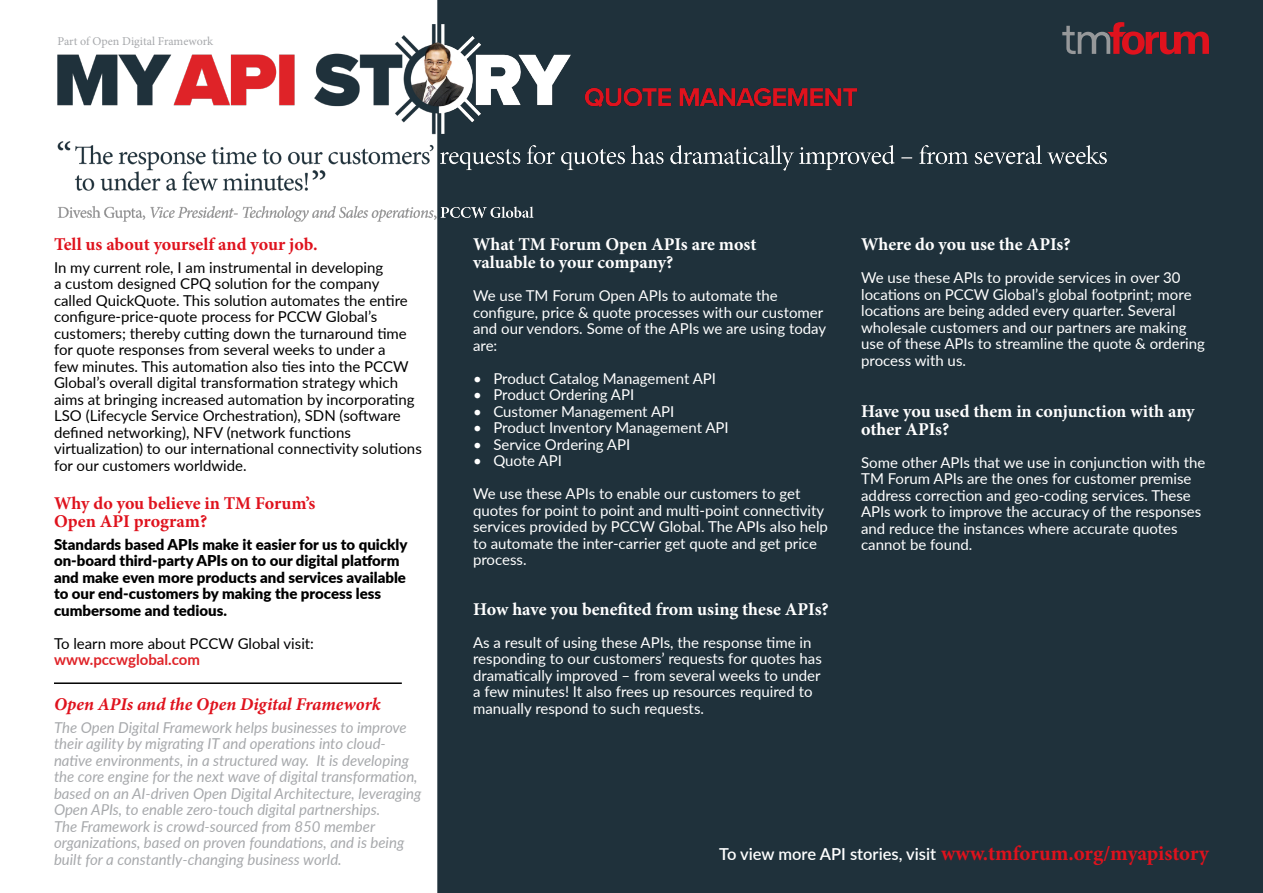
<style>
.page{position:relative;width:1263px;height:893px;background:#fff}
.page>*{position:absolute;margin:0;border:0;box-sizing:border-box;transform-origin:0 0}
.t1{font:700 18px/18px "Minion Pro";letter-spacing:-.005em;color:#fff}
.t2{font:700 18px/18px "Minion Pro";letter-spacing:-.005em;color:#df121d}
.t3{font:italic 700 18px "Minion Pro";letter-spacing:-.005em;color:#df121d}
.t4{font:600 16.5px "Lato";color:#fff}
.t5{font:15px/16.5px "Lato";color:#fff}
.t6{font:15px/16.5px "Lato";color:#000}
.t7{font:italic 15px/16.5px "Lato";color:#a7a9ac}
.t8{font:900 15px/16.5px "Lato";color:#000}
.t9{font:700 15px "Lato";color:#df2328}
.t10{font:12px "Minion Pro";color:#a7a9ac}
.s1{font-family:"Minion Pro";font-weight:700;font-size:21px;color:#df121d}
</style>
<div class="page">
<div style="left:437px;top:0;width:826px;height:893px;background:#1f313b"></div>
<img style="left:57px;top:0;width:1084px;height:276px">
<svg style="left:1062px;top:22px;width:147px;height:33px;background:#61313b"></svg>
<hr style="left:54px;top:682px;width:348px;height:2px;background:#000">
<p class="t10" style="left:58px;top:33px;width:157px">Part of Open Digital Framework</p>
<p class="t2" style="left:54px;top:235px;width:265px">Tell us about yourself and your job.</p>
<p class="t6" style="left:54px;top:259px;width:369px">In my current role, I am instrumental in developing<br>a custom designed CPQ solution for the company<br>called QuickQuote. This solution automates the entire configure-price-quote process for PCCW Global’s customers; thereby cutting down the turnaround time for quote responses from several weeks to under a<br>few minutes. This automation also ties into the PCCW Global’s overall digital transformation strategy which aims at bringing increased automation by incorporating LSO (Lifecycle Service Orchestration), SDN (software defined networking), NFV (network functions virtualization) to our international connectivity solutions for our customers worldwide.</p>
<p class="t2" style="left:54px;top:494px;width:263px">Why do you believe in TM Forum’s<br>Open API program?</p>
<p class="t8" style="left:54px;top:535px;width:355px">Standards based APIs make it easier for us to quickly on-board third-party APIs on to our digital platform and make even more products and services available to our end-customers by making the process less cumbersome and tedious.</p>
<p class="t6" style="left:54px;top:634px;width:262px">To learn more about PCCW Global visit:</p>
<p class="t9" style="left:54px;top:649px;width:148px">www.pccwglobal.com</p>
<p class="t3" style="left:54px;top:691px;width:328px">Open APIs and the Open Digital Framework</p>
<p class="t7" style="left:54px;top:718px;width:369px">The Open Digital Framework helps businesses to improve their agility by migrating IT and operations into cloud&shy;native environments, in a structured way. It is developing the core engine for the next wave of digital transformation, based on an AI-driven Open Digital Architecture, leveraging Open APIs, to enable zero-touch digital partnerships.<br>The Framework is crowd-sourced from 850 member organizations, based on proven foundations, and is being built for a constantly-changing business world.</p>
<p class="t1" style="left:473px;top:235px;width:285px">What TM Forum Open APIs are most valuable to your company?</p>
<p class="t5" style="left:473px;top:287px;width:355px">We use TM Forum Open APIs to automate the configure, price &amp; quote processes with our customer and our vendors. Some of the APIs we are using today are:</p>
<p class="t5" style="left:473px;top:369px;width:244px">• Product Catalog Management API</p>
<p class="t5" style="left:473px;top:386px;width:163px">• Product Ordering API</p>
<p class="t5" style="left:473px;top:402px;width:203px">• Customer Management API</p>
<p class="t5" style="left:473px;top:419px;width:257px">• Product Inventory Management API</p>
<p class="t5" style="left:473px;top:435px;width:159px">• Service Ordering API</p>
<p class="t5" style="left:473px;top:452px;width:90px">• Quote API</p>
<p class="t5" style="left:473px;top:485px;width:356px">We use these APIs to enable our customers to get quotes for point to point and multi-point connectivity services provided by PCCW Global. The APIs also help to automate the inter-carrier get quote and get price process.</p>
<p class="t1" style="left:473px;top:600px;width:357px">How have you benefited from using these APIs?</p>
<p class="t5" style="left:473px;top:633px;width:350px">As a result of using these APIs, the response time in responding to our customers’ requests for quotes has dramatically improved – from several weeks to under a few minutes! It also frees up resources required to manually respond to such requests.</p>
<p class="t1" style="left:861px;top:235px;width:211px">Where do you use the APIs?</p>
<p class="t5" style="left:861px;top:269px;width:345px">We use these APIs to provide services in over 30 locations on PCCW Global’s global footprint; more locations are being added every quarter. Several wholesale customers and our partners are making use of these APIs to streamline the quote &amp; ordering process with us.</p>
<p class="t1" style="left:861px;top:402px;width:335px">Have you used them in conjunction with any other APIs?</p>
<p class="t5" style="left:861px;top:454px;width:346px">Some other APIs that we use in conjunction with the TM Forum APIs are the ones for customer premise address correction and geo-coding services. These APIs work to improve the accuracy of the responses and reduce the instances where accurate quotes cannot be found.</p>
<p class="t4" style="left:719px;top:842px;width:491px">To view more API stories, visit <span class="s1">www.tmforum.org/myapistory</span></p>
</div>
